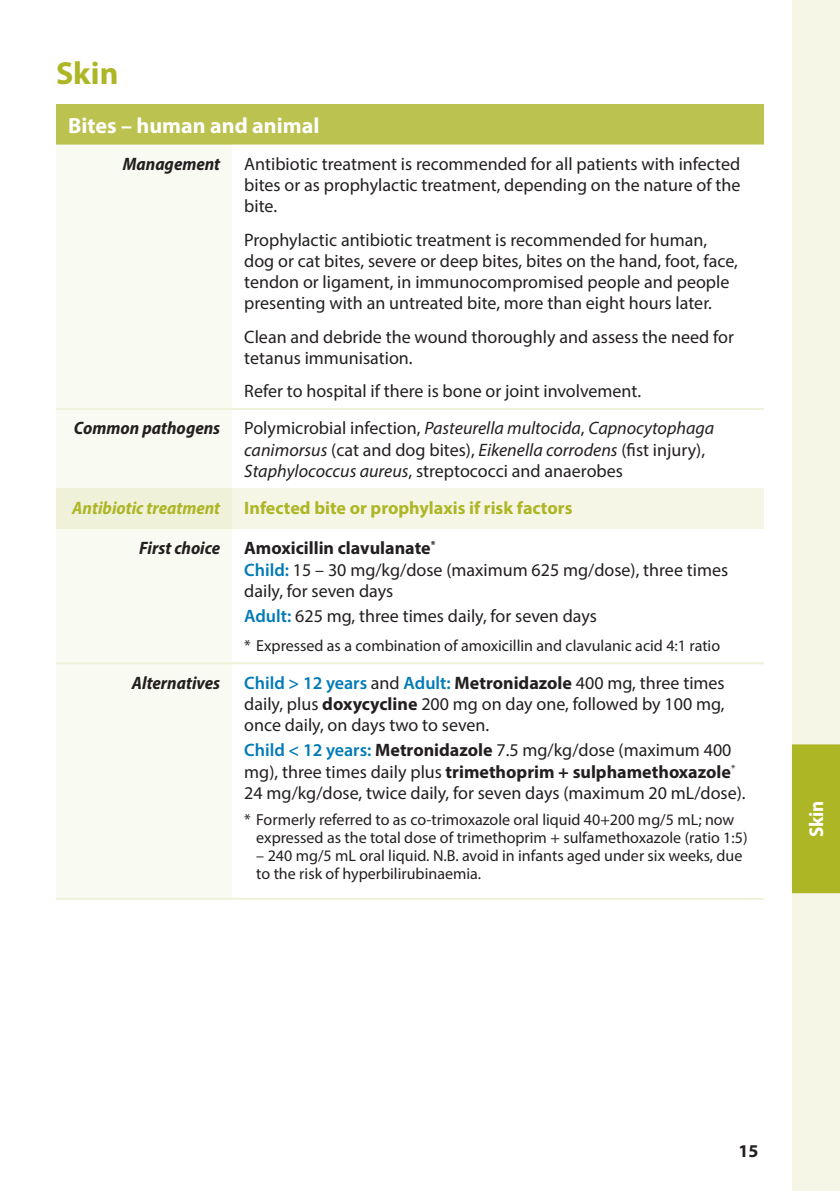
<style>
.page{position:relative;width:840px;height:1191px;background:#fff}
.page>*{position:absolute;margin:0;border:0;box-sizing:border-box;transform-origin:0 0}
.Section_Heading{font:700 32px "Myriad Pro";color:#adb625}
.Condition{font:700 22px "Myriad Pro";color:#fff}
.t1{font:700 20px "Myriad Pro";color:#fff;scale:.95 1}
.Body{font:18px/21.2px "Myriad Pro";color:#231f20}
.Body-2{font:italic 18px/21.2px "Myriad Pro";color:#231f20}
.Row_Heading{font:italic 700 semi-condensed 18px "Myriad Pro";color:#231f20}
.Row_Heading-2{font:700 18px "Myriad Pro";color:#adb625}
.Body-3{font:700 18px "Myriad Pro";color:#231f20}
.Row_Heading-3{font:italic 700 semi-condensed 18px "Myriad Pro";color:#adb625}
.Body-4{font:16px/18px "Myriad Pro";color:#231f20}
.s1{font-style:normal}
.s2{font-weight:600;color:#007ab7}
.s3{font-weight:700}
</style>
<div class="page">
<div style="left:56px;top:104px;width:707px;height:40px;background:#bcc250"></div>
<div style="left:56px;top:144px;width:176px;height:754px;background:#f9faf1"></div>
<div style="left:56px;top:489px;width:176px;height:40px;background:#eff1d9"></div>
<div style="left:232px;top:489px;width:531px;height:40px;background:#f5f6e5"></div>
<hr style="left:56px;top:408px;width:176px;height:2px;background:#eff1d9">
<hr style="left:232px;top:408px;width:531px;height:2px;background:#eff1d9">
<hr style="left:56px;top:662px;width:176px;height:2px;background:#eff1d9">
<hr style="left:56px;top:898px;width:176px;height:2px;background:#eff1d9">
<hr style="left:232px;top:662px;width:531px;height:2px;background:#eff1d9">
<hr style="left:232px;top:898px;width:531px;height:2px;background:#eff1d9">
<div style="left:792px;top:0;width:47px;height:1191px;background:#f5f6e5"></div>
<div style="left:791px;top:744px;width:48px;height:149px;background:#adb625"></div>
<p class="Section_Heading" style="left:56px;top:52px;width:64px">Skin</p>
<p class="Condition" style="left:68px;top:111px;width:253px">Bites – human and animal</p>
<p class="Row_Heading" style="left:123px;top:152px;width:99px">Management</p>
<p class="Body" style="left:244px;top:153px;width:497px;text-align:justify">Antibiotic treatment is recommended for all patients with infected bites or as prophylactic treatment, depending on the nature of the bite.</p>
<p class="Body" style="left:244px;top:229px;width:495px">Prophylactic antibiotic treatment is recommended for human, dog or cat bites, severe or deep bites, bites on the hand, foot, face, tendon or ligament, in immunocompromised people and people presenting with an untreated bite, more than eight hours later.</p>
<p class="Body" style="left:244px;top:325px;width:491px">Clean and debride the wound thoroughly and assess the need for tetanus immunisation.</p>
<p class="Body" style="left:244px;top:380px;width:398px">Refer to hospital if there is bone or joint involvement.</p>
<p class="Row_Heading" style="left:74px;top:417px;width:148px">Common pathogens</p>
<p class="Body-2" style="left:244px;top:417px;width:471px"><span class="s1">Polymicrobial infection,</span> Pasteurella multocida<span class="s1">,</span> Capnocytophaga canimorsus <span class="s1">(cat and dog bites),</span> Eikenella corrodens <span class="s1">(fist injury),<br></span>Staphylococcus aureus<span class="s1">, streptococci and anaerobes</span></p>
<p class="Row_Heading-3" style="left:72px;top:497px;width:149px">Antibiotic treatment</p>
<p class="Row_Heading-2" style="left:244px;top:496px;width:329px">Infected bite or prophylaxis if risk factors</p>
<p class="Row_Heading" style="left:139px;top:537px;width:82px">First choice</p>
<p class="Body-3" style="left:244px;top:536px;width:193px">Amoxicillin clavulanate<sup>*</sup></p>
<p class="Body" style="left:244px;top:558px;width:485px"><span class="s2">Child:</span> 15 – 30 mg/kg/dose (maximum 625 mg/dose), three times daily, for seven days</p>
<p class="Body" style="left:244px;top:605px;width:354px"><span class="s2">Adult:</span> 625 mg, three times daily, for seven days</p>
<p class="Body-4" style="left:244px;top:636px;width:477px">* Expressed as a combination of amoxicillin and clavulanic acid 4:1 ratio</p>
<p class="Row_Heading" style="left:132px;top:671px;width:90px">Alternatives</p>
<p class="Body" style="left:244px;top:672px;width:481px;text-align:justify"><span class="s2">Child &gt; 12 years</span> and <span class="s2">Adult:</span> <span class="s3">Metronidazole</span> 400 mg, three times daily, plus <span class="s3">doxycycline</span> 200 mg on day one, followed by 100 mg, once daily, on days two to seven.</p>
<p class="Body" style="left:244px;top:739px;width:502px"><span class="s2">Child &lt; 12 years:</span> <span class="s3">Metronidazole</span> 7.5 mg/kg/dose (maximum 400 mg), three times daily plus <span class="s3">trimethoprim + sulphamethoxazole</span><sup>*<br></sup>24 mg/kg/dose, twice daily, for seven days (maximum 20 mL/dose).</p>
<p class="Body-4" style="left:256px;top:810px;width:492px;text-indent:-12px">* Formerly referred to as co-trimoxazole oral liquid 40+200 mg/5 mL; now expressed as the total dose of trimethoprim + sulfamethoxazole (ratio 1:5)</p>
<p class="Body-4" style="left:256px;top:846px;width:487px">– 240 mg/5 mL oral liquid. N.B. avoid in infants aged under six weeks, due to the risk of hyperbilirubinaemia.</p>
<p class="t1" style="left:803px;top:837px;width:40px;rotate:-90deg">Skin</p>
<p class="Body-3" style="left:738px;top:1139px;width:21px">15</p>
</div>
